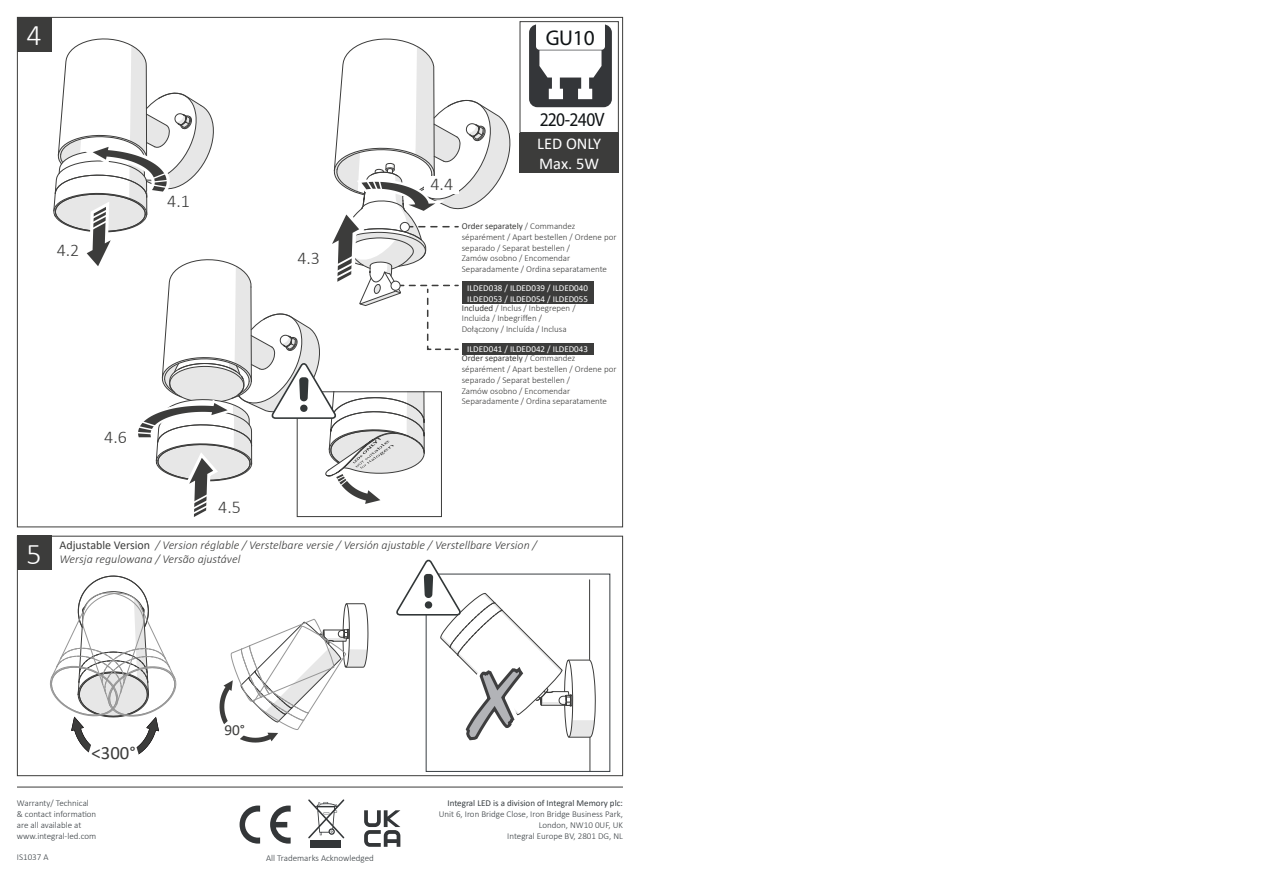
<style>
.page{position:relative;width:1263px;height:893px;background:#fff}
.page>*{position:absolute;margin:0;border:0;box-sizing:border-box;transform-origin:0 0}
.t1{font:300 30px "Calibri";color:#fff}
.t2{font:700 21.45px "Helvetica Neue";color:#0e1214}
.t3{font:700 19.35px "Helvetica Neue";letter-spacing:-.03em;color:#0e1214;scale:.9 1}
.t4{font:18.75px "Calibri";color:#3c3c3b}
.t5{font:300 18px "Calibri";color:#3c3c3b}
.t6{font:16.5px "Calibri";color:#fff}
.t7{font:15.3px "Calibri";color:#3c3c3b}
.t8{font:italic 300 12px "Calibri";color:#3c3c3b}
.t9{font:300 9px/10.8px "Calibri";color:#3c3c3b}
.t10{font:300 9px "Calibri";color:#383e42}
.t11{font:9px "Calibri";color:#fff}
.t12{font:9px "Calibri";color:#3c3c3b}
.t13{font:9px "Calibri";color:#383e42}
.s1{font-weight:300}
.s2{font-weight:400}
.s3{font-weight:400;font-style:normal}
</style>
<div class="page">
<div style="left:17px;top:17px;width:34px;height:34px;background:#3c3c3b"></div>
<div style="left:17px;top:536px;width:606px;height:240px;border:1px solid #3c3c3b"></div>
<div style="left:17px;top:536px;width:34px;height:34px;background:#3c3c3b"></div>
<svg style="left:240px;top:805px;width:21px;height:39px"></svg>
<svg style="left:270px;top:805px;width:21px;height:39px"></svg>
<svg style="left:364px;top:810px;width:36px;height:37px"></svg>
<svg style="left:308px;top:799px;width:36px;height:39px"></svg>
<div style="left:310px;top:840px;width:31px;height:8px;background:#333638"></div>
<svg style="left:50px;top:576px;width:126px;height:179px"></svg>
<svg style="left:219px;top:603px;width:149px;height:140px"></svg>
<hr style="left:590px;top:737px;width:1px;height:34px;background:#3c3c3b">
<div style="left:426px;top:574px;width:184px;height:198px;border:1px solid #383e42"></div>
<div style="left:529px;top:24px;width:83px;height:83px;background:#343639;border-radius:8px"></div>
<svg style="left:536px;top:24px;width:69px;height:75px"></svg>
<div style="left:520px;top:21px;width:99px;height:112px;border:1px solid #3c3c3b"></div>
<hr style="left:17px;top:787px;width:606px;height:1px;background:#3c3c3b">
<svg style="left:53px;top:38px;width:457px;height:480px"></svg>
<div style="left:300px;top:405px;width:8px;height:7px;background:#323738;border-radius:4px"></div>
<div style="left:51px;top:242px;width:34px;height:18px;background:#fff"></div>
<div style="left:425px;top:176px;width:34px;height:18px;background:#fff"></div>
<div style="left:462px;top:282px;width:131px;height:22px;background:#3c3c3b"></div>
<div style="left:462px;top:343px;width:131px;height:11px;background:#3c3c3b"></div>
<div style="left:520px;top:133px;width:99px;height:40px;background:#3c3c3b"></div>
<svg style="left:396px;top:559px;width:200px;height:193px"></svg>
<p class="t1" style="left:26px;top:17px;width:17px">4</p>
<p class="t5" style="left:57px;top:239px;width:24px">4.2</p>
<p class="t5" style="left:167px;top:190px;width:24px">4.1</p>
<p class="t5" style="left:297px;top:247px;width:24px">4.3</p>
<p class="t5" style="left:104px;top:426px;width:24px">4.6</p>
<p class="t5" style="left:218px;top:496px;width:24px">4.5</p>
<h2 class="t2" style="left:545px;top:24px;width:51px">GU10</h2>
<p class="t5" style="left:430px;top:173px;width:24px">4.4</p>
<h3 class="t3" style="left:539px;top:107px;width:74px">220-240V</h3>
<p class="t6" style="left:537px;top:132px;width:66px">LED ONLY</p>
<p class="t6" style="left:539px;top:152px;width:61px">Max. 5W</p>
<p class="t12" style="left:462px;top:220px;width:115px">Order separately <span class="s1">/ Commandez</span></p>
<p class="t9" style="left:462px;top:231px;width:156px">séparément / Apart bestellen / Ordene por separado / Separat bestellen /</p>
<p class="t9" style="left:462px;top:253px;width:110px">Zamów osobno / Encomendar</p>
<p class="t9" style="left:462px;top:264px;width:147px">Separadamente / Ordina separatamente</p>
<p class="t9" style="left:462px;top:302px;width:115px"><span class="s2">Included</span> / Inclus / Inbegrepen /<br>Incluida / Inbegriffen /</p>
<p class="t9" style="left:462px;top:324px;width:106px">Dołączony / Incluída / Inclusa</p>
<p class="t11" style="left:467px;top:281px;width:122px">ILDED038 / ILDED039 / ILDED040</p>
<p class="t11" style="left:467px;top:292px;width:122px">ILDED053 / ILDED054 / ILDED055</p>
<p class="t11" style="left:467px;top:343px;width:122px">ILDED041 / ILDED042 / ILDED043</p>
<p class="t12" style="left:462px;top:352px;width:115px">Order separately <span class="s1">/ Commandez</span></p>
<p class="t9" style="left:462px;top:363px;width:156px">séparément / Apart bestellen / Ordene por separado / Separat bestellen /</p>
<p class="t9" style="left:462px;top:385px;width:110px">Zamów osobno / Encomendar</p>
<p class="t9" style="left:462px;top:396px;width:147px">Separadamente / Ordina separatamente</p>
<p class="t1" style="left:26px;top:535px;width:17px">5</p>
<p class="t8" style="left:60px;top:538px;width:479px"><span class="s3">Adjustable Version</span> / Version réglable / Verstelbare versie / Versión ajustable / Verstellbare Version /</p>
<p class="t8" style="left:60px;top:552px;width:182px">Wersja regulowana / Versão ajustável</p>
<p class="t4" style="left:92px;top:739px;width:46px">&lt;300°</p>
<p class="t7" style="left:224px;top:719px;width:22px">90°</p>
<p class="t10" style="left:17px;top:798px;width:74px">Warranty/ Technical</p>
<p class="t10" style="left:17px;top:808px;width:81px">&amp; contact information</p>
<p class="t10" style="left:17px;top:819px;width:66px">are all available at</p>
<p class="t10" style="left:17px;top:830px;width:81px">www.integral-led.com</p>
<p class="t10" style="left:17px;top:852px;width:33px">IS1037 A</p>
<p class="t10" style="left:266px;top:853px;width:109px">All Trademarks Acknowledged</p>
<p class="t13" style="left:447px;top:797px;width:177px">Integral LED is a division of Integral Memory plc:</p>
<p class="t10" style="left:439px;top:808px;width:186px">Unit 6, Iron Bridge Close, Iron Bridge Business Park,</p>
<p class="t10" style="left:539px;top:819px;width:86px">London, NW10 0UF, UK</p>
<p class="t10" style="left:507px;top:830px;width:117px">Integral Europe BV, 2801 DG, NL</p>
</div>
